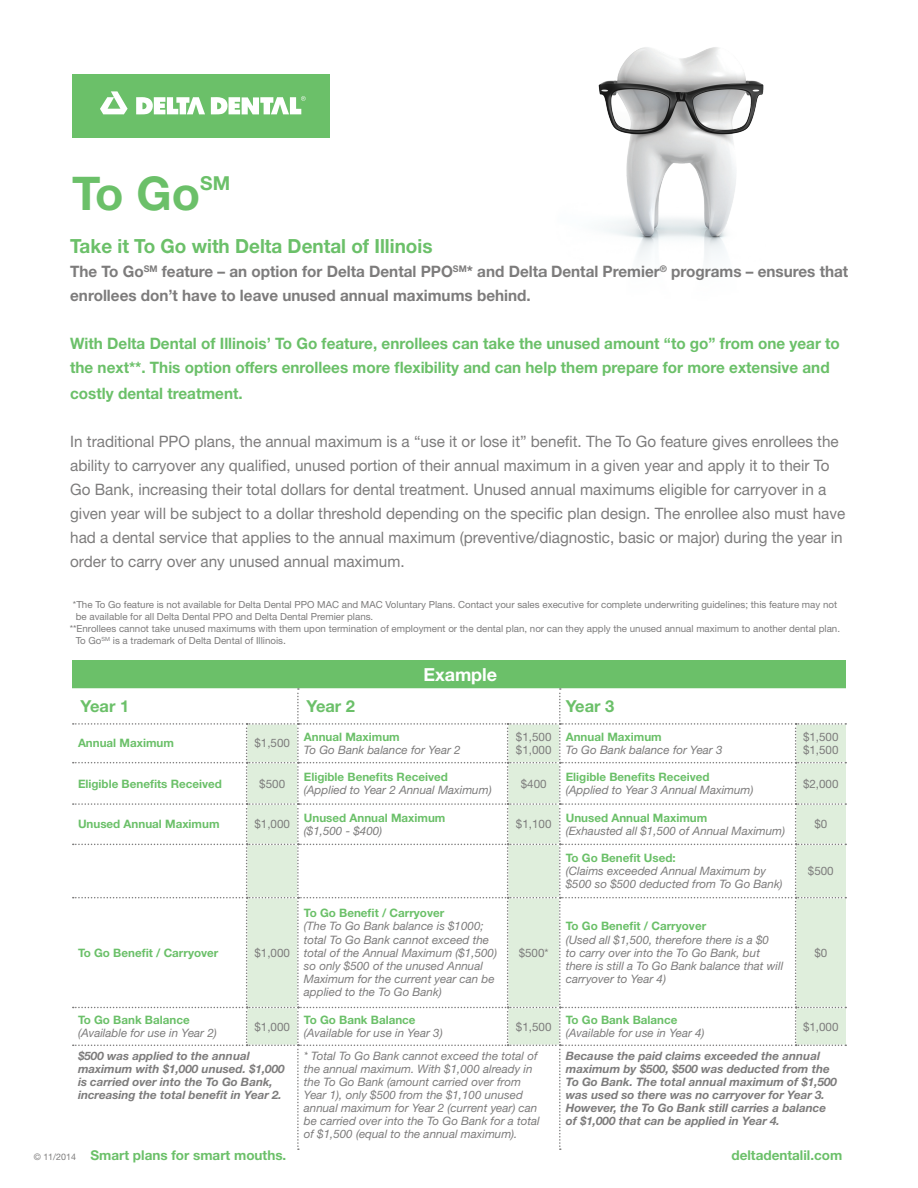
<style>
.page{position:relative;width:918px;height:1188px;background:#fff}
.page>*{position:absolute;margin:0;border:0;box-sizing:border-box;transform-origin:0 0}
.t1{font:700 46.5px "Helvetica Neue LT Std";color:#6bc069}
.t2{font:700 19.5px "Helvetica Neue LT Std";color:#6bc069}
.t3{font:700 19.2px "Helvetica Neue LT Std";color:#6bc069}
.t4{font:700 18px "Helvetica Neue LT Std";color:#fff}
.t5{font:700 16.5px "Helvetica Neue LT Std";color:#6bc069}
.t6{font:15.75px/24px "Helvetica Neue LT Std";color:#7d7c7c}
.t7{font:700 15.75px/24px "Helvetica Neue LT Std";color:#6bc069}
.t8{font:700 15.75px/24px "Helvetica Neue LT Std";color:#7d7c7c}
.t9{font:700 13.5px "Helvetica Neue LT Std";color:#6bc069}
.t10{font:italic 11.7px/13.2px "Helvetica Neue LT Std";color:#7d7c7c}
.t11{font:italic 700 11.7px/13.2px "Helvetica Neue LT Std";color:#7d7c7c}
.t12{font:700 11.7px "Helvetica Neue LT Std";color:#6bc069}
.t13{font:11.7px "Helvetica Neue LT Std";color:#7d7c7c}
.t14{font:9.75px/12px "Helvetica Neue LT Std";color:#7d7c7c}
.t15{font:9px "Helvetica Neue LT Std";color:#7d7c7c}
.s1{font-size:10.5px}
.s2{font-weight:700;font-style:normal;color:#6bc069}
</style>
<div class="page">
<div style="left:72px;top:74px;width:258px;height:63px;background:#6bc069"></div>
<svg style="left:100px;top:91px;width:28px;height:23px"></svg>
<svg style="left:136px;top:97px;width:69px;height:18px"></svg>
<svg style="left:211px;top:96px;width:95px;height:19px"></svg>
<div style="left:72px;top:660px;width:774px;height:28px;background:#6bc069"></div>
<svg style="left:73px;top:688px;width:773px;height:462px"></svg>
<img style="left:598px;top:47px;width:166px;height:213px">
<p class="t1" style="left:72px;top:164px;width:130px">To Go</p>
<p class="t3" style="left:200px;top:171px;width:31px">SM</p>
<p class="t2" style="left:70px;top:234px;width:364px">Take it To Go with Delta Dental of Illinois</p>
<p class="t8" style="left:70px;top:259px;width:780px">The To Go<sup>SM</sup> feature – an option for Delta Dental PPO<sup>SM</sup>* and Delta Dental Premier<sup>®</sup> programs – ensures that enrollees don’t have to leave unused annual maximums behind.</p>
<p class="t7" style="left:70px;top:331px;width:771px">With Delta Dental of Illinois’ To Go feature, enrollees can take the unused amount “to go” from one year to the next**. This option offers enrollees more flexibility and can help them prepare for more extensive and</p>
<p class="t7" style="left:70px;top:381px;width:174px">costly dental treatment.</p>
<p class="t6" style="left:70px;top:430px;width:777px">In traditional PPO plans, the annual maximum is a “use it or lose it” benefit. The To Go feature gives enrollees the ability to carryover any qualified, unused portion of their annual maximum in a given year and apply it to their To Go Bank, increasing their total dollars for dental treatment. Unused annual maximums eligible for carryover in a given year will be subject to a dollar threshold depending on the specific plan design. The enrollee also must have had a dental service that applies to the annual maximum (preventive/diagnostic, basic or major) during the year in order to carry over any unused annual maximum.</p>
<p class="t14" style="left:73px;top:598px;width:766px">*The To Go feature is not available for Delta Dental PPO MAC and MAC Voluntary Plans. Contact your sales executive for complete underwriting guidelines; this feature may not be available for all Delta Dental PPO and Delta Dental Premier plans.</p>
<p class="t14" style="left:76px;top:622px;width:766px;text-indent:-6px">**Enrollees cannot take unused maximums with them upon termination of employment or the dental plan, nor can they apply the unused annual maximum to another dental plan.<br>To Go<sup>SM</sup> is a trademark of Delta Dental of Illinois<span class="s1">.</span></p>
<p class="t4" style="left:423px;top:663px;width:75px">Example</p>
<p class="t5" style="left:81px;top:696px;width:50px">Year 1</p>
<p class="t5" style="left:307px;top:696px;width:50px">Year 2</p>
<p class="t5" style="left:566px;top:696px;width:50px">Year 3</p>
<p class="t12" style="left:78px;top:736px;width:97px">Annual Maximum</p>
<p class="t13" style="left:254px;top:736px;width:37px">$1,500</p>
<p class="t10" style="left:304px;top:730px;width:158px"><span class="s2">Annual Maximum<br></span>To Go Bank balance for Year 2</p>
<p class="t13" style="left:516px;top:730px;width:37px">$1,500</p>
<p class="t10" style="left:566px;top:730px;width:158px"><span class="s2">Annual Maximum<br></span>To Go Bank balance for Year 3</p>
<p class="t13" style="left:803px;top:730px;width:37px">$1,500</p>
<p class="t13" style="left:516px;top:743px;width:37px">$1,000</p>
<p class="t13" style="left:803px;top:743px;width:37px">$1,500</p>
<p class="t12" style="left:78px;top:776px;width:145px">Eligible Benefits Received</p>
<p class="t13" style="left:259px;top:776px;width:27px">$500</p>
<p class="t12" style="left:304px;top:770px;width:145px">Eligible Benefits Received</p>
<p class="t10" style="left:304px;top:783px;width:189px">(Applied to Year 2 Annual Maximum)</p>
<p class="t13" style="left:521px;top:776px;width:27px">$400</p>
<p class="t12" style="left:566px;top:770px;width:145px">Eligible Benefits Received</p>
<p class="t10" style="left:566px;top:783px;width:189px">(Applied to Year 3 Annual Maximum)</p>
<p class="t13" style="left:803px;top:776px;width:37px">$2,000</p>
<p class="t12" style="left:78px;top:817px;width:143px">Unused Annual Maximum</p>
<p class="t13" style="left:254px;top:817px;width:37px">$1,000</p>
<p class="t12" style="left:304px;top:810px;width:143px">Unused Annual Maximum</p>
<p class="t10" style="left:304px;top:824px;width:80px">($1,500 - $400)</p>
<p class="t13" style="left:516px;top:817px;width:37px">$1,100</p>
<p class="t12" style="left:566px;top:810px;width:143px">Unused Annual Maximum</p>
<p class="t10" style="left:566px;top:824px;width:221px">(Exhausted all $1,500 of Annual Maximum)</p>
<p class="t13" style="left:814px;top:817px;width:14px">$0</p>
<p class="t12" style="left:566px;top:851px;width:112px">To Go Benefit Used:</p>
<p class="t10" style="left:566px;top:864px;width:218px">(Claims exceeded Annual Maximum by $500 so $500 deducted from To Go Bank)</p>
<p class="t13" style="left:808px;top:864px;width:27px">$500</p>
<p class="t12" style="left:78px;top:945px;width:142px">To Go Benefit / Carryover</p>
<p class="t13" style="left:254px;top:946px;width:37px">$1,000</p>
<p class="t12" style="left:304px;top:906px;width:142px">To Go Benefit / Carryover</p>
<p class="t10" style="left:304px;top:920px;width:195px">(The To Go Bank balance is $1000; total To Go Bank cannot exceed the total of the Annual Maximum ($1,500) so only $500 of the unused Annual<br>Maximum for the current year can be applied to the To Go Bank)</p>
<p class="t13" style="left:519px;top:946px;width:31px">$500*</p>
<p class="t12" style="left:566px;top:919px;width:142px">To Go Benefit / Carryover</p>
<p class="t10" style="left:566px;top:933px;width:219px">(Used all $1,500, therefore there is a $0<br>to carry over into the To Go Bank, but there is still a To Go Bank balance that will carryover to Year 4)</p>
<p class="t13" style="left:814px;top:946px;width:14px">$0</p>
<p class="t12" style="left:78px;top:1013px;width:113px">To Go Bank Balance</p>
<p class="t10" style="left:78px;top:1026px;width:140px">(Available for use in Year 2)</p>
<p class="t13" style="left:254px;top:1019px;width:37px">$1,000</p>
<p class="t12" style="left:304px;top:1013px;width:113px">To Go Bank Balance</p>
<p class="t10" style="left:304px;top:1026px;width:140px">(Available for use in Year 3)</p>
<p class="t13" style="left:516px;top:1019px;width:37px">$1,500</p>
<p class="t12" style="left:566px;top:1013px;width:113px">To Go Bank Balance</p>
<p class="t10" style="left:566px;top:1026px;width:140px">(Available for use in Year 4)</p>
<p class="t13" style="left:803px;top:1019px;width:37px">$1,000</p>
<p class="t11" style="left:78px;top:1049px;width:208px">$500 was applied to the annual maximum with $1,000 unused. $1,000 is carried over into the To Go Bank, increasing the total benefit in Year 2.</p>
<p class="t10" style="left:304px;top:1049px;width:237px">* Total To Go Bank cannot exceed the total of the annual maximum. With $1,000 already in the To Go Bank (amount carried over from Year 1), only $500 from the $1,100 unused annual maximum for Year 2 (current year) can be carried over into the To Go Bank for a total of $1,500 (equal to the annual maximum).</p>
<p class="t11" style="left:566px;top:1049px;width:273px">Because the paid claims exceeded the annual maximum by $500, $500 was deducted from the To Go Bank. The total annual maximum of $1,500 was used so there was no carryover for Year 3.<br>However, the To Go Bank still carries a balance of $1,000 that can be applied in Year 4.</p>
<p class="t15" style="left:34px;top:1151px;width:44px">© 11/2014</p>
<p class="t9" style="left:90px;top:1147px;width:197px">Smart plans for smart mouths.</p>
<p class="t9" style="left:731px;top:1147px;width:112px">deltadentalil.com</p>
</div>
